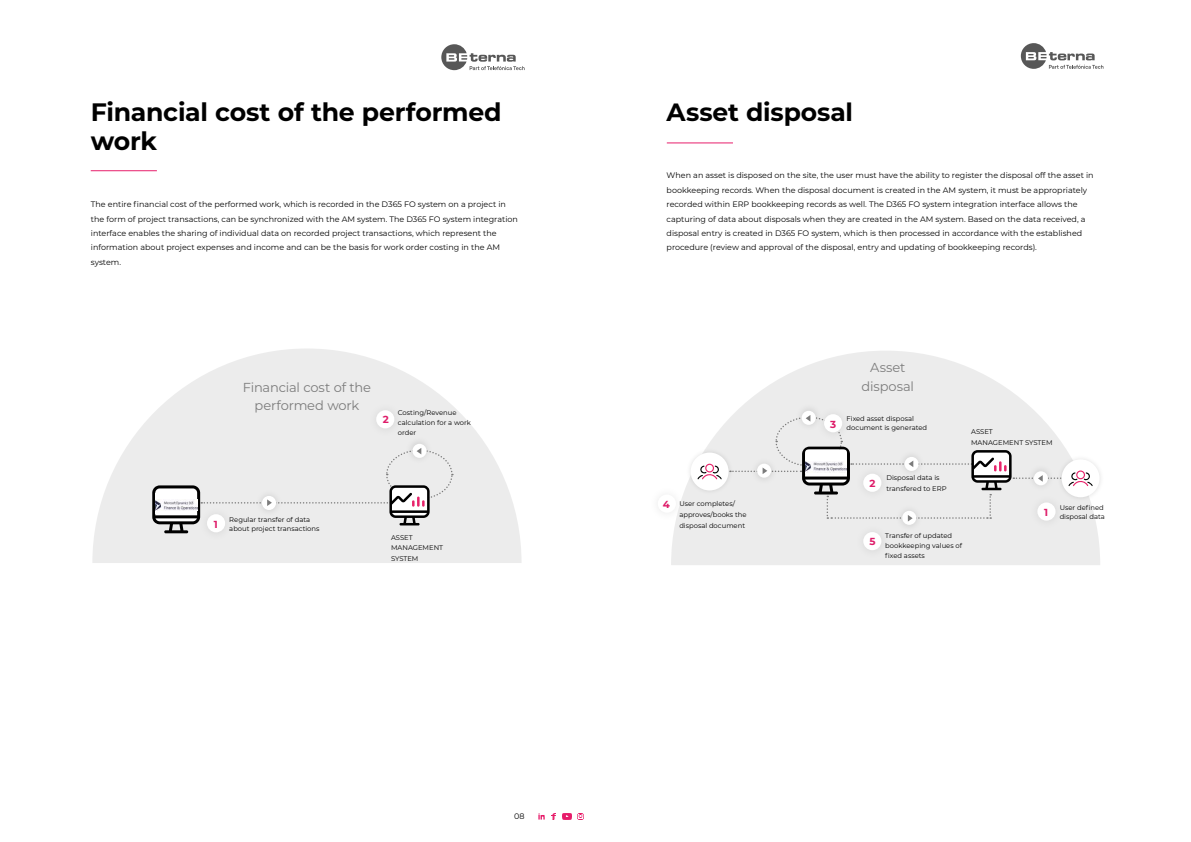
<style>
.page{position:relative;width:1191px;height:842px;background:#fff}
.page>*{position:absolute;margin:0;border:0;box-sizing:border-box;transform-origin:0 0}
.t1{font:700 25.2px/28.8px "Montserrat";letter-spacing:-.01em;color:#000}
.t2{font:700 25px "Montserrat";letter-spacing:-.005em;color:#000}
.t3{font:13px/18.2px "Montserrat";letter-spacing:-.01em;color:#7c7c7c;text-align:center}
.t4{font:700 10.2px "Montserrat";color:#de1c69}
.t5{font:8px/14.4px "Montserrat";color:#000}
.t6{font:6.8px/10.2px "Montserrat";color:#000}
</style>
<div class="page">
<svg style="left:538px;top:813px;width:6px;height:7px"></svg>
<svg style="left:551px;top:813px;width:4px;height:7px"></svg>
<svg style="left:577px;top:813px;width:7px;height:7px"></svg>
<svg style="left:562px;top:813px;width:9px;height:7px"></svg>
<svg style="left:441px;top:44px;width:83px;height:26px"></svg>
<hr style="left:91px;top:170px;width:66px;height:1px;background:#e71e6b">
<svg style="left:92px;top:349px;width:429px;height:214px;fill:#ececec"></svg>
<div style="left:367px;top:401px;width:36px;height:36px;background:#ebebeb"></div>
<div style="left:376px;top:410px;width:18px;height:18px;background:#fff;border-radius:50%"></div>
<div style="left:405px;top:436px;width:29px;height:29px;background:#eaeaea"></div>
<div style="left:412px;top:444px;width:14px;height:14px;background:#fff;border-radius:50%"></div>
<div style="left:198px;top:505px;width:36px;height:36px;background:#ebebeb"></div>
<svg style="left:152px;top:448px;width:301px;height:85px;background:#e0e0e0"></svg>
<hr style="left:667px;top:142px;width:66px;height:1px;background:#e71e6b">
<svg style="left:671px;top:351px;width:429px;height:214px;fill:#ececec"></svg>
<div style="left:895px;top:504px;width:28px;height:28px;background:#eaeaea"></div>
<div style="left:902px;top:511px;width:14px;height:14px;background:#fff;border-radius:50%"></div>
<div style="left:854px;top:523px;width:36px;height:36px;background:#ebebeb"></div>
<div style="left:863px;top:532px;width:18px;height:18px;background:#fff;border-radius:50%"></div>
<div style="left:686px;top:448px;width:47px;height:47px;background:#000;opacity:.12"></div>
<div style="left:690px;top:453px;width:38px;height:37px;background:#fff;border-radius:50%"></div>
<svg style="left:697px;top:464px;width:24px;height:15px"></svg>
<div style="left:1056px;top:454px;width:48px;height:48px;background:#fff"></div>
<div style="left:794px;top:403px;width:29px;height:29px;background:#eaeaea"></div>
<div style="left:801px;top:411px;width:14px;height:14px;background:#fff;border-radius:50%"></div>
<div style="left:649px;top:485px;width:36px;height:37px;background:#000;opacity:.1"></div>
<div style="left:658px;top:494px;width:18px;height:19px;background:#fff;border-radius:50%"></div>
<div style="left:1028px;top:493px;width:36px;height:37px;background:#ececec"></div>
<svg style="left:730px;top:415px;width:362px;height:106px;background:#e4e4e4"></svg>
<div style="left:805px;top:449px;width:42px;height:26px;background:#fff;border-radius:3px"></div>
<img style="left:805px;top:461px;width:42px;height:11px">
<div style="left:815px;top:405px;width:36px;height:36px;background:#eaeaea"></div>
<div style="left:824px;top:414px;width:18px;height:18px;background:#fff;border-radius:50%"></div>
<svg style="left:1020px;top:43px;width:83px;height:26px"></svg>
<h1 class="t1" style="left:91px;top:96px;width:412px">Financial cost of the performed work</h1>
<p class="t5" style="left:91px;top:197px;width:428px">The entire financial cost of the performed work, which is recorded in the D365 FO system on a project in the form of project transactions, can be synchronized with the AM system. The D365 FO system integration interface enables the sharing of individual data on recorded project transactions, which represent the information about project expenses and income and can be the basis for work order costing in the AM system.</p>
<h3 class="t3" style="left:243px;top:378px;width:130px">Financial cost of the performed work</h3>
<p class="t4" style="left:383px;top:412px;width:8px">2</p>
<p class="t6" style="left:398px;top:408px;width:75px">Costing/Revenue calculation for a work order</p>
<p class="t4" style="left:214px;top:517px;width:6px">1</p>
<p class="t6" style="left:229px;top:515px;width:92px;line-height:9px">Regular transfer of data about project transactions</p>
<p class="t6" style="left:391px;top:532px;width:54px">ASSET<br>MANAGEMENT<br>SYSTEM</p>
<p class="t5" style="left:514px;top:809px;width:12px">08</p>
<h2 class="t2" style="left:666px;top:94px;width:188px">Asset disposal</h2>
<p class="t5" style="left:666px;top:168px;width:428px">When an asset is disposed on the site, the user must have the ability to register the disposal off the asset in bookkeeping records. When the disposal document is created in the AM system, it must be appropriately recorded within ERP bookkeeping records as well. The D365 FO system integration interface allows the capturing of data about disposals when they are created in the AM system. Based on the data received, a disposal entry is created in D365 FO system, which is then processed in accordance with the established procedure (review and approval of the disposal, entry and updating of bookkeeping records).</p>
<p class="t4" style="left:663px;top:497px;width:9px">4</p>
<p class="t6" style="left:679px;top:497px;width:69px;line-height:11.4px">User completes/ approves/books the disposal document</p>
<h3 class="t3" style="left:861px;top:358px;width:54px">Asset disposal</h3>
<p class="t4" style="left:830px;top:417px;width:8px">3</p>
<p class="t6" style="left:846px;top:414px;width:82px;line-height:9px">Fixed asset disposal document is generated</p>
<p class="t6" style="left:971px;top:426px;width:83px">ASSET<br>MANAGEMENT SYSTEM</p>
<p class="t4" style="left:869px;top:476px;width:8px">2</p>
<p class="t6" style="left:886px;top:472px;width:62px">Disposal data is transfered to ERP</p>
<p class="t4" style="left:869px;top:534px;width:8px">5</p>
<p class="t6" style="left:885px;top:530px;width:78px">Transfer of updated bookkeeping values of fixed assets</p>
<p class="t4" style="left:1044px;top:505px;width:6px">1</p>
<p class="t6" style="left:1059px;top:503px;width:47px;line-height:9px">User defined disposal data</p>
</div>
